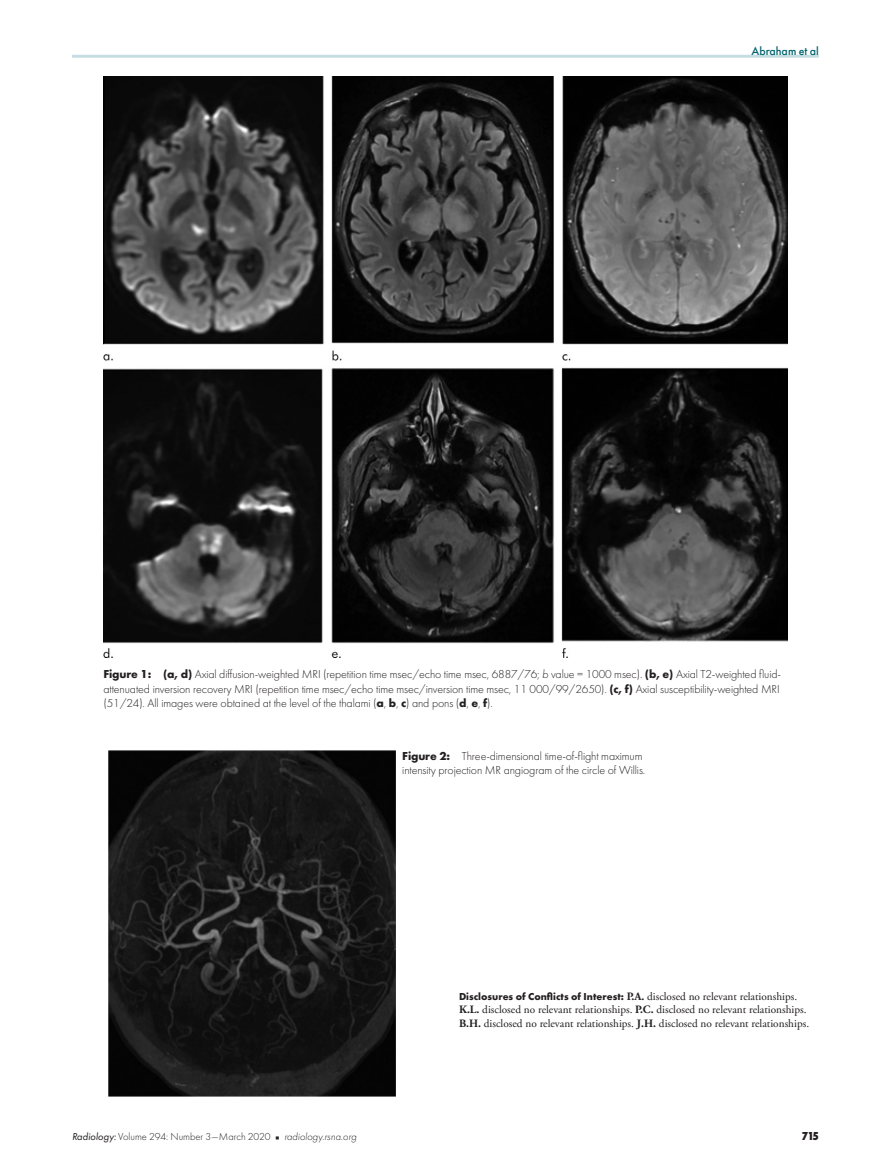
<style>
.page{position:relative;width:891px;height:1175px;background:#fff}
.page>*{position:absolute;margin:0;border:0;box-sizing:border-box;transform-origin:0 0}
.t1{font:300 12px/14.4px "Futura PT";letter-spacing:-.01em;color:#231f20;text-align:justify}
.t2{font:500 12px "Futura PT";color:#00636d}
.t3{font:800 12px "Futura PT Cond";color:#231f20}
.t4{font:11.25px/13.5px "Adobe Garamond Pro";color:#231f20}
.t5{font:700 10.5px "Futura PT";color:#231f20}
.t6{font:300 10.5px "Futura PT";color:#231f20}
.s1{font-weight:700}
.s2{font-style:italic}
.s3{font-family:"Adobe Garamond Pro";font-size:11.25px}
.s4{font-family:"Adobe Garamond Pro";font-weight:400;font-size:11.25px}
.s5{font-weight:400;font-style:italic}
.s6{font-family:"Universal Newswith Comm Pi";font-weight:400;font-size:6px}
</style>
<div class="page">
<hr style="left:72px;top:55px;width:747px;height:3px;background:#c6dee1">
<img style="left:104px;top:77px;width:683px;height:580px">
<img style="left:108px;top:750px;width:288px;height:346px">
<p class="t2" style="left:752px;top:44px;width:69px">Abraham et al</p>
<p class="t1" style="left:104px;top:667px;width:679px"><span class="s1">Figure 1: (a, d)</span> Axial diffusion-weighted MRI (repetition time msec/echo time msec, 6887/76; <span class="s2">b</span> value = 1000 msec). <span class="s1">(b, e)</span> Axial T2-weighted fluid&shy;attenuated inversion recovery MRI (repetition time msec/echo time msec/inversion time msec, 11 000/99/2650). <span class="s1">(c, f)</span> Axial susceptibility-weighted MRI (51/24). All images were obtained at the level of the thalami (<span class="s1">a</span>, <span class="s1">b</span>, <span class="s1">c</span>) and pons (<span class="s1">d</span>, <span class="s1">e</span>, <span class="s1">f</span>).</p>
<p class="t1" style="left:402px;top:748px;width:245px"><span class="s1">Figure 2:</span> Three-dimensional time-of-flight maximum intensity projection MR angiogram of the circle of Willis.</p>
<p class="t5" style="left:459px;top:989px;width:340px">Disclosures of Conflicts of Interest: <span class="s3">P.A.</span> <span class="s4">disclosed no relevant relationships.</span></p>
<p class="t4" style="left:459px;top:1003px;width:352px"><span class="s1">K.L.</span> disclosed no relevant relationships. <span class="s1">P.C.</span> disclosed no relevant relationships.<br><span class="s1">B.H.</span> disclosed no relevant relationships. <span class="s1">J.H.</span> disclosed no relevant relationships.</p>
<p class="t6" style="left:72px;top:1131px;width:286px"><span class="s5">Radiology:</span> Volume 294: Number 3—March 2020 <span class="s6">n</span> <span class="s2">radiology.rsna.org</span></p>
<p class="t3" style="left:802px;top:1129px;width:19px">715</p>
</div>
